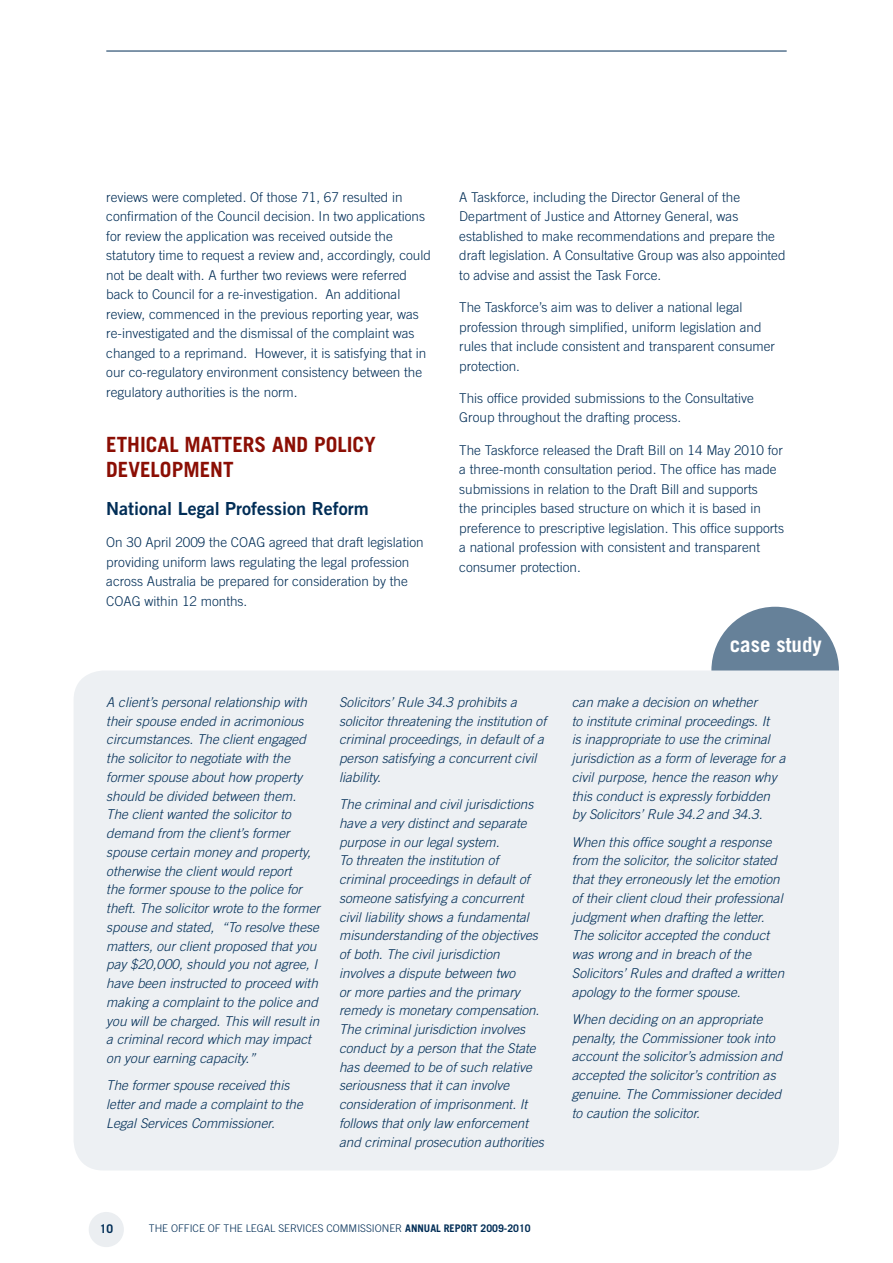
<style>
.page{position:relative;width:893px;height:1263px;background:#fff}
.page>*{position:absolute;margin:0;border:0;box-sizing:border-box;transform-origin:0 0}
.t1{font:700 21px/25.2px "Trade Gothic";color:#8b0e04}
.t2{font:700 21px "Trade Gothic";color:#fff}
.t3{font:18px "Trade Gothic Bold Two";color:#002d56}
.t4{font:italic 300 13.5px/18.8px "Trade Gothic";color:#002d56}
.t5{font:300 13.5px/19.5px "Trade Gothic";color:#002d56}
.t6{font:700 12px "Trade Gothic";color:#002d56}
.t7{font:300 10.5px "Trade Gothic";color:#002d56}
.s1{font-weight:700}
</style>
<div class="page">
<div style="left:89px;top:1212px;width:35px;height:35px;background:#ebeef1;border-radius:50%"></div>
<div style="left:711px;top:607px;width:128px;height:127px;background:#668199;border-radius:50%"></div>
<div style="left:74px;top:670px;width:765px;height:500px;background:#edf0f3"></div>
<hr style="left:106px;top:51px;width:681px;height:1px;background:#002d56">
<p class="t5" style="left:106px;top:187px;width:326px">reviews were completed. Of those 71, 67 resulted in confirmation of the Council decision. I n two applications for review the application was received outside the statutory time to request a review and, accordingly, could not be dealt with. A further two reviews were referred back to Council for a re-investigation. An additional review, commenced in the previous reporting year, was re-investigated and the dismissal of the complaint was changed to a reprimand. H owever, it is satisfying that in our co-regulatory environment consistency between the regulatory authorities is the norm.</p>
<h1 class="t1" style="left:106px;top:432px;width:271px">ETHI CAL MATTERS AND POLICY<br>DEVELOPMENT</h1>
<h2 class="t3" style="left:106px;top:498px;width:264px">National Legal Profession Reform</h2>
<p class="t5" style="left:106px;top:533px;width:319px">On 30 April 2009 the COAG agreed that draft legislation providing uniform laws regulating the legal profession across Australia be prepared for consideration by the COAG within 12 months.</p>
<p class="t5" style="left:459px;top:187px;width:328px">A Taskforce, including the Director General of the Department of Justice and Attorney General, was established to make recommendations and prepare the draft legislation. A Consultative Group was also appointed to advise and assist the Task Force.</p>
<p class="t5" style="left:459px;top:297px;width:317px">The Taskforce’s aim was to deliver a national legal profession through simplified, uniform legislation and rules that include consistent and transparent consumer protection.</p>
<p class="t5" style="left:459px;top:388px;width:296px">This office provided submissions to the Consultative<br>Group throughout the drafting process.</p>
<p class="t5" style="left:459px;top:440px;width:326px">The Taskforce released the Draft Bill on 14 May 2010 for a three-month consultation period. The office has made submissions in relation to the Draft Bill and supports<br>the principles based structure on which it is based in preference to prescriptive legislation. This office supports a national profession with consistent and transparent consumer protection.</p>
<h1 class="t2" style="left:730px;top:632px;width:94px">case study</h1>
<p class="t4" style="left:106px;top:692px;width:215px">A client’s personal relationship with their spouse ended in acrimonious circumstances. The client engaged the solicitor to negotiate with the former spouse about how property should be divided between them.<br>The client wanted the solicitor to demand from the client’s former spouse certain money and property, otherwise the client would report<br>the former spouse to the police for theft. The solicitor wrote to the former spouse and stated, “To resolve these matters, our client proposed that you pay $20,000, should you not agree, I have been instructed to proceed with making a complaint to the police and you will be charged. This will result in a criminal record which may impact on your earning capacity.”</p>
<p class="t4" style="left:106px;top:1076px;width:198px">The former spouse received this letter and made a complaint to the<br>Legal Services Commissioner.</p>
<p class="t4" style="left:339px;top:692px;width:209px">Solicitors’ Rule 34.3 prohibits a solicitor threatening the institution of criminal proceedings, in default of a person satisfying a concurrent civil liability.</p>
<p class="t4" style="left:339px;top:795px;width:206px">The criminal and civil jurisdictions have a very distinct and separate purpose in our legal system.<br>To threaten the institution of criminal proceedings in default of someone satisfying a concurrent civil liability shows a fundamental misunderstanding of the objectives of both. The civil jurisdiction involves a dispute between two<br>or more parties and the primary remedy is monetary compensation.<br>The criminal jurisdiction involves conduct by a person that the State has deemed to be of such relative seriousness that it can involve consideration of imprisonment. It follows that only law enforcement and criminal prosecution authorities</p>
<p class="t4" style="left:572px;top:692px;width:215px">can make a decision on whether<br>to institute criminal proceedings. It<br>is inappropriate to use the criminal jurisdiction as a form of leverage for a civil purpose, hence the reason why this conduct is expressly forbidden by Solicitors’ Rule 34.2 and 34.3.</p>
<p class="t4" style="left:572px;top:832px;width:214px">When this office sought a response from the solicitor, the solicitor stated that they erroneously let the emotion of their client cloud their professional judgment when drafting the letter.<br>The solicitor accepted the conduct was wrong and in breach of the Solicitors’ Rules and drafted a written apology to the former spouse.</p>
<p class="t4" style="left:572px;top:1009px;width:212px">When deciding on an appropriate penalty, the Commissioner took into account the solicitor’s admission and accepted the solicitor’s contrition as genuine. The Commissioner decided to caution the solicitor.</p>
<p class="t6" style="left:100px;top:1221px;width:15px">10</p>
<p class="t7" style="left:149px;top:1222px;width:383px">The Office of the Legal Services Commissioner <span class="s1">ANNUAL REPORT 2009-2010</span></p>
</div>
